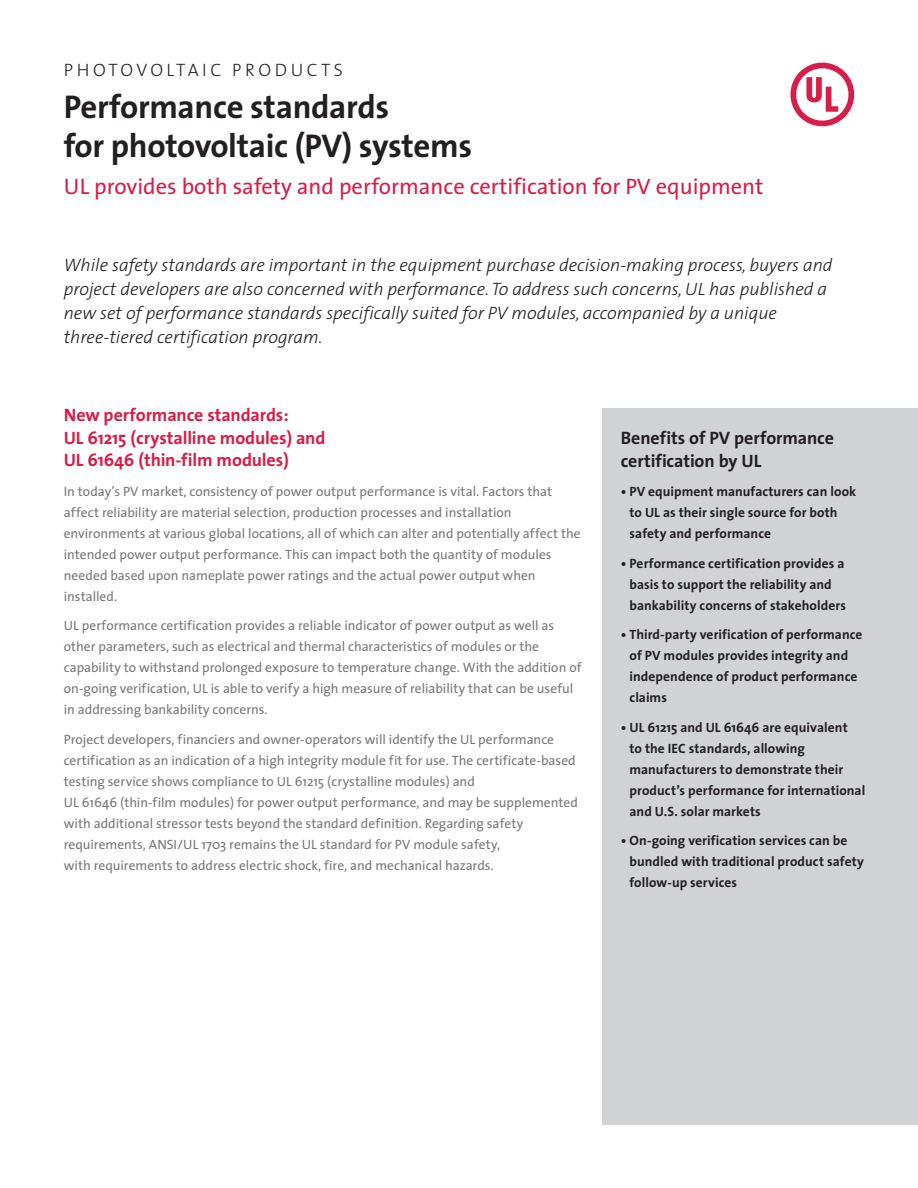
<style>
.page{position:relative;width:918px;height:1188px;background:#fff}
.page>*{position:absolute;margin:0;border:0;box-sizing:border-box;transform-origin:0 0}
.t1{font:700 33px/39px "The Sans";letter-spacing:-.01em;color:#231f20}
.t2{font:22.5px "The Sans";color:#d81e48}
.t3{font:italic 300 18px/24px "The Sans";color:#231f20}
.t4{font:700 18px/22.5px "The Sans";letter-spacing:-.01em;color:#d81e48}
.t5{font:700 18px/22.5px "The Sans";letter-spacing:-.005em;color:#231f20}
.t6{font:18px "The Sans Light Caps";letter-spacing:.2em;color:#231f20}
.t7{font:13.5px/21px "The Sans";color:#76787b}
.t8{font:700 13.5px/21px "The Sans";letter-spacing:.005em;color:#231f20}
</style>
<div class="page">
<svg style="left:790px;top:62px;width:65px;height:65px"></svg>
<div style="left:603px;top:408px;width:315px;height:716px;background:#d1d2d4"></div>
<h3 class="t6" style="left:64px;top:55px;width:280px">PHOTOVOLTAIC PRODUCTS</h3>
<h1 class="t1" style="left:64px;top:86px;width:410px">Performance standards<br>for photovoltaic (PV) systems</h1>
<h2 class="t2" style="left:64px;top:168px;width:701px">UL provides both safety and performance certification for PV equipment</h2>
<p class="t3" style="left:64px;top:253px;width:770px">While safety standards are important in the equipment purchase decision-making process, buyers and project developers are also concerned with performance. To address such concerns, UL has published a new set of performance standards specifically suited for PV modules, accompanied by a unique three-tiered certification program.</p>
<h3 class="t4" style="left:64px;top:403px;width:263px">New performance standards:<br>UL 61215 (crystalline modules) and<br>UL 61646 (thin-film modules)</h3>
<p class="t7" style="left:64px;top:480px;width:518px">In today’s PV market, consistency of power output performance is vital. Factors that affect reliability are material selection, production processes and installation environments at various global locations, all of which can alter and potentially affect the intended power output performance. This can impact both the quantity of modules needed based upon nameplate power ratings and the actual power output when installed.</p>
<p class="t7" style="left:64px;top:615px;width:519px">UL performance certification provides a reliable indicator of power output as well as other parameters, such as electrical and thermal characteristics of modules or the capability to withstand prolonged exposure to temperature change. With the addition of on-going verification, UL is able to verify a high measure of reliability that can be useful in addressing bankability concerns.</p>
<p class="t7" style="left:64px;top:728px;width:516px">Project developers, financiers and owner-operators will identify the UL performance certification as an indication of a high integrity module fit for use. The certificate-based testing service shows compliance to UL 61215 (crystalline modules) and<br>UL 61646 (thin-film modules) for power output performance, and may be supplemented with additional stressor tests beyond the standard definition. Regarding safety requirements, ANSI/UL 1703 remains the UL standard for PV module safety,<br>with requirements to address electric shock, fire, and mechanical hazards.</p>
<h3 class="t5" style="left:621px;top:427px;width:215px">Benefits of PV performance certification by UL</h3>
<p class="t8" style="left:630px;top:481px;width:228px;text-indent:-9px">• PV equipment manufacturers can look to UL as their single source for both safety and performance</p>
<p class="t8" style="left:630px;top:552px;width:218px;text-indent:-9px">• Performance certification provides a basis to support the reliability and bankability concerns of stakeholders</p>
<p class="t8" style="left:630px;top:624px;width:235px;text-indent:-9px">• Third-party verification of performance of PV modules provides integrity and independence of product performance claims</p>
<p class="t8" style="left:630px;top:717px;width:237px;text-indent:-9px">• UL 61215 and UL 61646 are equivalent<br>to the IEC standards, allowing manufacturers to demonstrate their product’s performance for international and U.S. solar markets</p>
<p class="t8" style="left:630px;top:830px;width:236px;text-indent:-9px">• On-going verification services can be bundled with traditional product safety follow-up services</p>
</div>
